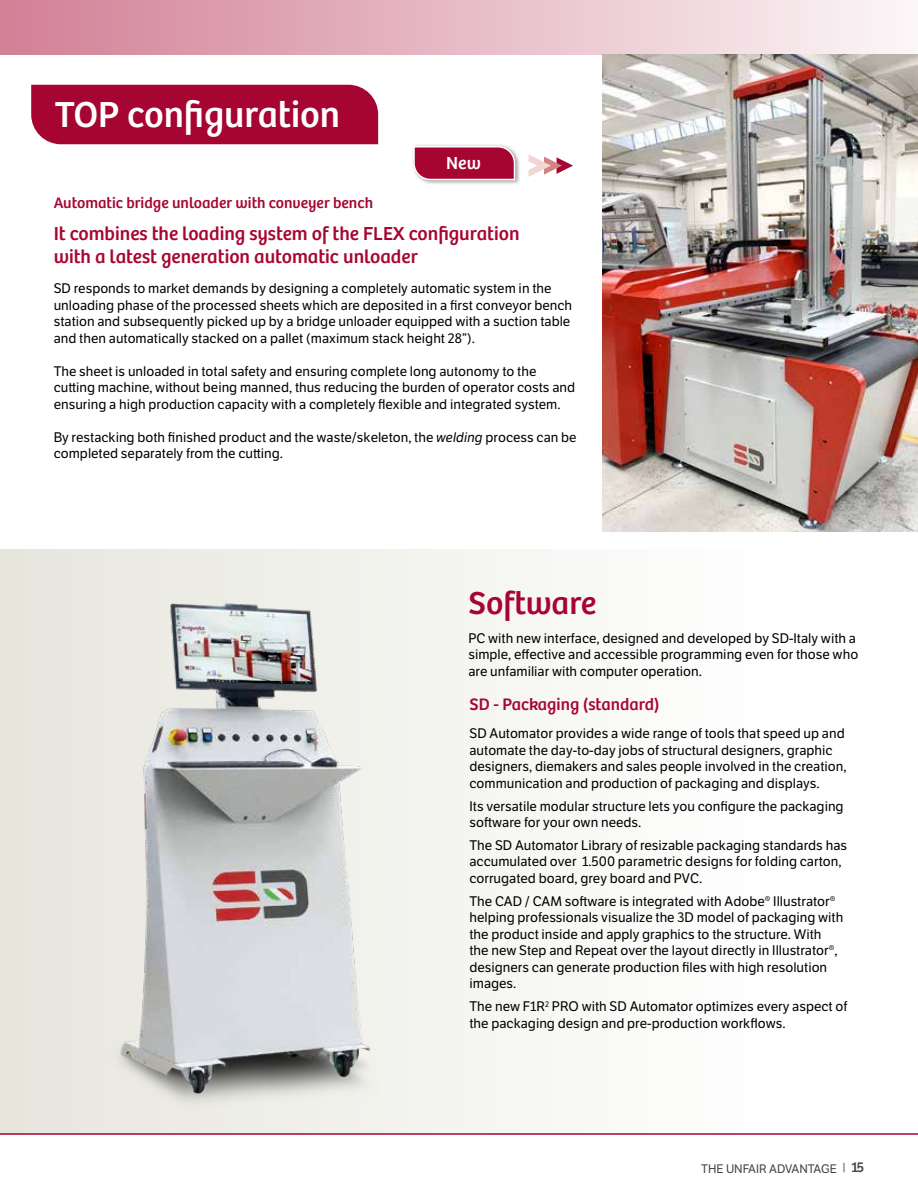
<style>
.page{position:relative;width:918px;height:1188px;background:#fff}
.page>*{position:absolute;margin:0;border:0;box-sizing:border-box;transform-origin:0 0}
.t1{font:37.5px "Bree";color:#fff}
.t2{font:33px "Bree";color:#a70531}
.t3{font:19.5px/23.4px "Bree";color:#a70531}
.t4{font:18px "Bree";color:#fff}
.t5{font:17.25px "Bree";color:#a70531}
.t6{font:15.75px "Bree";color:#a70531}
.t7{font:13.5px/16.5px "LFT Etica";color:#000}
.t8{font:12px "LFT Etica";color:#3f474a}
.s1{font-style:italic}
.s2{font-weight:600;font-size:13.5px}
</style>
<div class="page">
<svg style="left:843px;top:1163px;width:2px;height:9px"></svg>
<div style="left:0;top:550px;width:918px;height:585px;background:linear-gradient(to right,#e7e6de,#fff)"></div>
<div style="left:0;top:0;width:918px;height:55px;background:linear-gradient(to right,#d28096,#fcf6f8)"></div>
<img style="left:603px;top:55px;width:315px;height:476px">
<div style="left:411px;top:143px;width:110px;height:43px;background:#000;opacity:.4"></div>
<svg style="left:413px;top:145px;width:160px;height:36px"></svg>
<img style="left:75px;top:564px;width:308px;height:569px">
<div style="left:31px;top:85px;width:347px;height:59px;background:#a70531"></div>
<hr style="left:0;top:1133px;width:918px;height:2px;background:#a70531">
<h1 class="t1" style="left:55px;top:85px;width:287px">TOP configuration</h1>
<h3 class="t4" style="left:446px;top:149px;width:36px">New</h3>
<p class="t6" style="left:54px;top:191px;width:321px">Automatic bridge unloader with conveyer bench</p>
<h3 class="t3" style="left:54px;top:220px;width:467px">It combines the loading system of the FLEX configuration with a latest generation automatic unloader</h3>
<p class="t7" style="left:54px;top:280px;width:520px">SD responds to market demands by designing a completely automatic system in the unloading phase of the processed sheets which are deposited in a first conveyor bench station and subsequently picked up by a bridge unloader equipped with a suction table and then automatically stacked on a pallet (maximum stack height 28”).</p>
<p class="t7" style="left:54px;top:363px;width:523px">The sheet is unloaded in total safety and ensuring complete long autonomy to the cutting machine, without being manned, thus reducing the burden of operator costs and ensuring a high production capacity with a completely flexible and integrated system.</p>
<p class="t7" style="left:54px;top:429px;width:524px">By restacking both finished product and the waste/skeleton, the <span class="s1">welding</span> process can be completed separately from the cutting.</p>
<h2 class="t2" style="left:468px;top:577px;width:130px">Software</h2>
<p class="t7" style="left:468px;top:630px;width:391px">PC with new interface, designed and developed by SD-Italy with a simple, effective and accessible programming even for those who are unfamiliar with computer operation.</p>
<p class="t5" style="left:470px;top:691px;width:192px">SD - Packaging (standard)</p>
<p class="t7" style="left:470px;top:726px;width:379px">SD Automator provides a wide range of tools that speed up and automate the day-to-day jobs of structural designers, graphic designers, diemakers and sales people involved in the creation, communication and production of packaging and displays.</p>
<p class="t7" style="left:470px;top:798px;width:376px">Its versatile modular structure lets you configure the packaging software for your own needs.</p>
<p class="t7" style="left:470px;top:837px;width:379px">The SD Automator Library of resizable packaging standards has accumulated over 1.500 parametric designs for folding carton, corrugated board, grey board and PVC.</p>
<p class="t7" style="left:470px;top:893px;width:375px">The CAD / CAM software is integrated with Adobe® Illustrator® helping professionals visualize the 3D model of packaging with the product inside and apply graphics to the structure. With the new Step and Repeat over the layout directly in Illustrator®, designers can generate production files with high resolution images.</p>
<p class="t7" style="left:470px;top:999px;width:379px">The new F1R<sup>2</sup> PRO with SD Automator optimizes every aspect of the packaging design and pre-production workflows.</p>
<p class="t8" style="left:701px;top:1162px;width:164px">THE UNFAIR ADVANTAGE <span class="s2">15</span></p>
</div>
